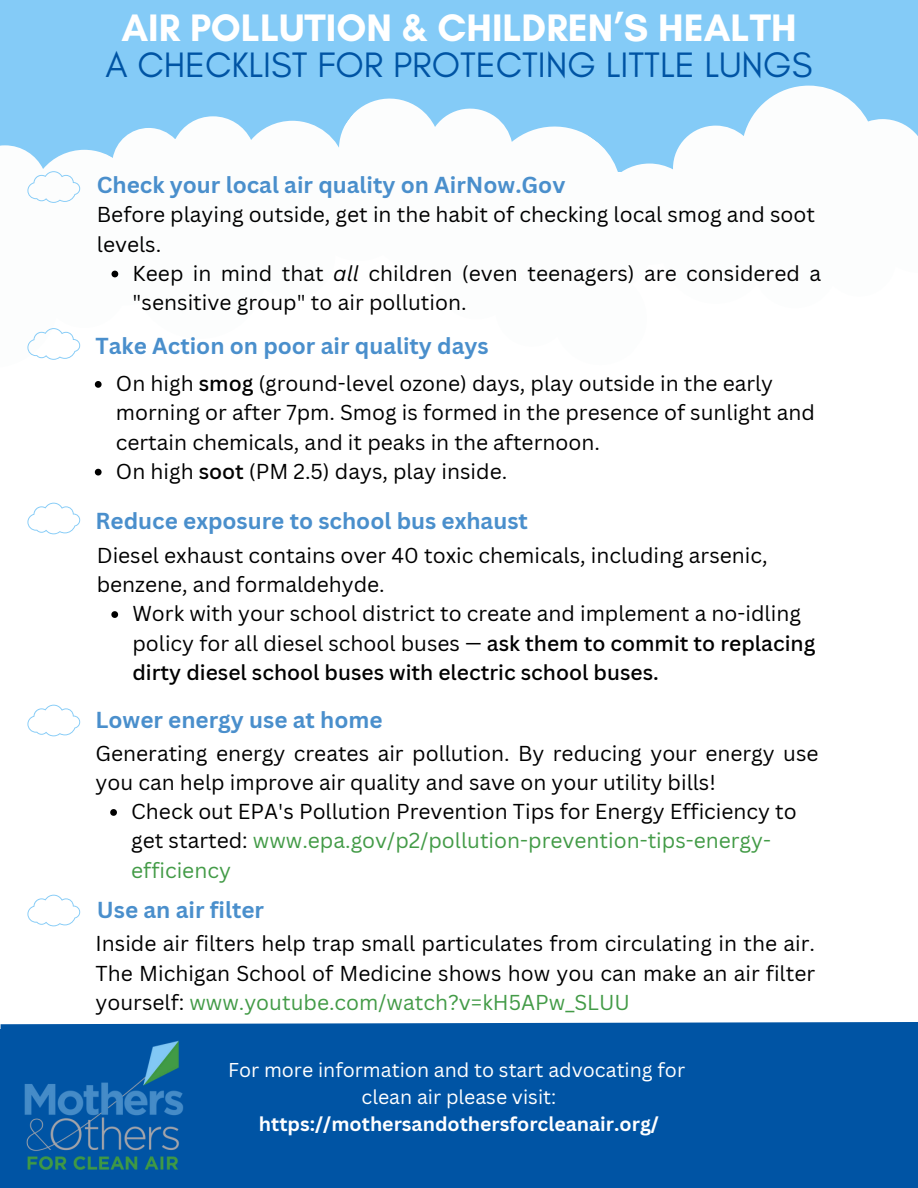
<style>
.page{position:relative;width:918px;height:1188px;background:#fff}
.page>*{position:absolute;margin:0;border:0;box-sizing:border-box;transform-origin:0 0}
.t1{font:700 39px "Glacial Indifference";color:#fff}
.t2{font:36px "Glacial Indifference";color:#0054a4}
.t3{font:700 22.5px "Canva Sans";color:#4a8fcc}
.t4{font:21px/29.2px "Canva Sans";color:#000}
.t5{font:19.5px "Canva Sans";color:#fff}
.t6{font:700 19.5px "Canva Sans";color:#fff}
.s1{font-style:italic}
.s2{font-weight:500}
.s3{color:#439b47}
</style>
<div class="page">
<div style="left:0;top:1030px;width:918px;height:158px;background:#0054a4"></div>
<div style="left:0;top:0;width:918px;height:171px;background:#84cbf7"></div>
<svg style="left:721px;top:86px;width:197px;height:85px;fill:#fcfdfd"></svg>
<svg style="left:352px;top:98px;width:369px;height:74px;fill:#fcfdfd"></svg>
<svg style="left:118px;top:116px;width:291px;height:56px;fill:#fcfdfd"></svg>
<svg style="left:0;top:145px;width:201px;height:202px"></svg>
<svg style="left:286px;top:1022px;width:632px;height:8px;background:#1864ac"></svg>
<img style="left:0;top:1023px;width:286px;height:147px">
<svg style="left:27px;top:171px;width:53px;height:32px"></svg>
<svg style="left:110px;top:809px;width:7px;height:7px"></svg>
<svg style="left:95px;top:381px;width:7px;height:7px"></svg>
<svg style="left:95px;top:469px;width:7px;height:7px"></svg>
<svg style="left:112px;top:271px;width:6px;height:6px"></svg>
<svg style="left:111px;top:611px;width:7px;height:7px"></svg>
<svg style="left:27px;top:328px;width:53px;height:32px"></svg>
<svg style="left:27px;top:503px;width:53px;height:31px"></svg>
<svg style="left:27px;top:705px;width:53px;height:31px"></svg>
<svg style="left:27px;top:895px;width:53px;height:31px"></svg>
<p class="t1" style="left:121px;top:4px;width:677px">AIR POLLUTION &amp; CHILDREN’S HEALTH</p>
<h2 class="t2" style="left:106px;top:43px;width:708px">A CHECKLIST FOR PROTECTING LITTLE LUNGS</h2>
<p class="t3" style="left:97px;top:169px;width:470px">Check your local air quality on AirNow.Gov</p>
<p class="t4" style="left:97px;top:199px;width:720px">Before playing outside, get in the habit of checking local smog and soot levels.</p>
<h3 class="t4" style="left:133px;top:258px;width:690px">Keep in mind that <span class="s1">all</span> children (even teenagers) are considered a "sensitive group" to air pollution.</h3>
<h3 class="t3" style="left:96px;top:330px;width:395px">Take Action on poor air quality days</h3>
<h3 class="t4" style="left:116px;top:368px;width:700px">On high <span class="s2">smog</span> (ground-level ozone) days, play outside in the early morning or after 7pm. Smog is formed in the presence of sunlight and certain chemicals, and it peaks in the afternoon.</h3>
<h4 class="t4" style="left:116px;top:456px;width:393px">On high <span class="s2">soot</span> (PM 2.5) days, play inside.</h4>
<h4 class="t3" style="left:96px;top:505px;width:434px">Reduce exposure to school bus exhaust</h4>
<p class="t4" style="left:97px;top:540px;width:672px">Diesel exhaust contains over 40 toxic chemicals, including arsenic, benzene, and formaldehyde.</p>
<p class="t4" style="left:132px;top:599px;width:684px">Work with your school district to create and implement a no-idling policy for all diesel school buses — <span class="s2">ask them to commit to replacing dirty diesel school buses with electric school buses.</span></p>
<p class="t3" style="left:96px;top:704px;width:289px">Lower energy use at home</p>
<p class="t4" style="left:96px;top:738px;width:725px">Generating energy creates air pollution. By reducing your energy use you can help improve air quality and save on your utility bills!</p>
<p class="t4" style="left:131px;top:796px;width:667px">Check out EPA's Pollution Prevention Tips for Energy Efficiency to get started: <span class="s3">www.epa.gov/p2/pollution-prevention-tips-energy&shy;efficiency</span></p>
<p class="t3" style="left:97px;top:894px;width:169px">Use an air filter</p>
<h3 class="t4" style="left:96px;top:929px;width:721px;text-align:justify">Inside air filters help trap small particulates from circulating in the air.<br>The Michigan School of Medicine shows how you can make an air filter yourself: <span class="s3">www.youtube.com/watch?v=kH5APw_SLUU</span></h3>
<h1 class="t5" style="left:228px;top:1056px;width:459px">For more information and to start advocating for</h1>
<p class="t5" style="left:362px;top:1083px;width:196px">clean air please visit:</p>
<p class="t6" style="left:259px;top:1110px;width:402px">https://mothersandothersforcleanair.org/</p>
</div>
